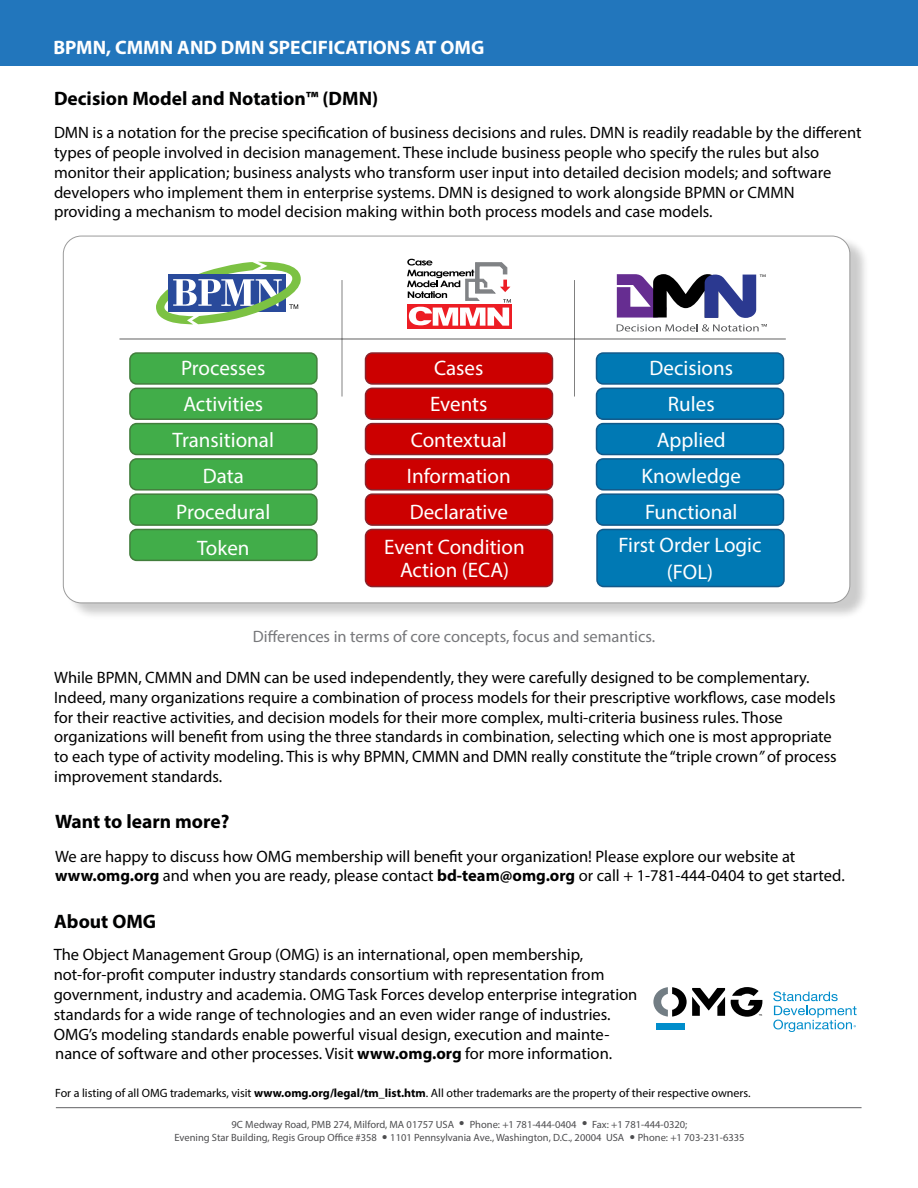
<style>
.page{position:relative;width:918px;height:1188px;background:#fff}
.page>*{position:absolute;margin:0;border:0;box-sizing:border-box;transform-origin:0 0}
.t1{font:21px/36px "Myriad Pro";color:#fff;text-align:center}
.t2{font:700 19.5px "Myriad Pro";color:#000101}
.t3{font:700 19.5px "Myriad Pro";color:#fff}
.t4{font:16.5px/19.8px "Myriad Pro";color:#000}
.t5{font:16.5px "Myriad Pro";color:#77787b}
.t6{font:16.5px "Arial";color:#4d4d4f}
.t7{font:12px "Myriad Pro";color:#000}
.t8{font:10.5px "Myriad Pro";color:#4d4d4f}
.s1{font-style:italic}
.s2{font-weight:700}
</style>
<div class="page">
<div style="left:0;top:0;width:918px;height:66px;background:#2276bc"></div>
<div style="left:67px;top:236px;width:803px;height:384px;background:#000;opacity:.52"></div>
<div style="left:63px;top:236px;width:787px;height:367px;background:#fff;border-radius:18px"></div>
<div style="left:597px;top:529px;width:187px;height:58px;background:#0079b4;border-radius:7px"></div>
<div style="left:596px;top:529px;width:189px;height:58px;border:2px solid #11598a;border-radius:7px"></div>
<div style="left:597px;top:424px;width:186px;height:31px;background:#0079b4;border-radius:7px"></div>
<div style="left:596px;top:423px;width:188px;height:32px;border:2px solid #11598a;border-radius:7px"></div>
<div style="left:597px;top:459px;width:186px;height:31px;background:#0079b4;border-radius:7px"></div>
<div style="left:596px;top:458px;width:188px;height:33px;border:2px solid #11598a;border-radius:7px"></div>
<div style="left:597px;top:494px;width:186px;height:31px;background:#0079b4;border-radius:7px"></div>
<div style="left:596px;top:493px;width:188px;height:33px;border:2px solid #11598a;border-radius:7px"></div>
<div style="left:597px;top:388px;width:186px;height:31px;background:#0079b4;border-radius:7px"></div>
<div style="left:596px;top:388px;width:188px;height:32px;border:2px solid #11598a;border-radius:7px"></div>
<div style="left:597px;top:353px;width:186px;height:31px;background:#0079b4;border-radius:7px"></div>
<div style="left:596px;top:352px;width:188px;height:33px;border:2px solid #11598a;border-radius:7px"></div>
<div style="left:366px;top:424px;width:186px;height:31px;background:#c00;border-radius:7px"></div>
<div style="left:365px;top:423px;width:188px;height:32px;border:2px solid #8a222a;border-radius:7px"></div>
<div style="left:366px;top:459px;width:186px;height:31px;background:#c00;border-radius:7px"></div>
<div style="left:365px;top:458px;width:188px;height:33px;border:2px solid #8a222a;border-radius:7px"></div>
<div style="left:366px;top:494px;width:186px;height:31px;background:#c00;border-radius:7px"></div>
<div style="left:365px;top:493px;width:188px;height:33px;border:2px solid #8a222a;border-radius:7px"></div>
<div style="left:366px;top:529px;width:186px;height:58px;background:#c00;border-radius:7px"></div>
<div style="left:365px;top:529px;width:188px;height:58px;border:2px solid #8a222a;border-radius:7px"></div>
<div style="left:366px;top:388px;width:186px;height:31px;background:#c00;border-radius:7px"></div>
<div style="left:365px;top:388px;width:188px;height:32px;border:2px solid #8a222a;border-radius:7px"></div>
<div style="left:366px;top:353px;width:186px;height:31px;background:#c00;border-radius:7px"></div>
<div style="left:365px;top:352px;width:188px;height:33px;border:2px solid #8a222a;border-radius:7px"></div>
<div style="left:130px;top:529px;width:187px;height:31px;background:#41ad49;border-radius:7px"></div>
<div style="left:129px;top:529px;width:189px;height:32px;border:2px solid #427e3c;border-radius:7px"></div>
<div style="left:130px;top:494px;width:187px;height:31px;background:#41ad49;border-radius:7px"></div>
<div style="left:129px;top:493px;width:189px;height:33px;border:2px solid #427e3c;border-radius:7px"></div>
<div style="left:130px;top:459px;width:187px;height:31px;background:#41ad49;border-radius:7px"></div>
<div style="left:129px;top:458px;width:189px;height:33px;border:2px solid #427e3c;border-radius:7px"></div>
<div style="left:130px;top:424px;width:187px;height:31px;background:#41ad49;border-radius:7px"></div>
<div style="left:129px;top:423px;width:189px;height:32px;border:2px solid #427e3c;border-radius:7px"></div>
<div style="left:130px;top:388px;width:187px;height:31px;background:#41ad49;border-radius:7px"></div>
<div style="left:129px;top:388px;width:189px;height:32px;border:2px solid #427e3c;border-radius:7px"></div>
<div style="left:130px;top:353px;width:187px;height:31px;background:#41ad49;border-radius:7px"></div>
<div style="left:129px;top:352px;width:189px;height:33px;border:2px solid #427e3c;border-radius:7px"></div>
<svg style="left:156px;top:262px;width:145px;height:62px"></svg>
<div style="left:407px;top:304px;width:104px;height:24px;background:#ed1d24"></div>
<svg style="left:407px;top:259px;width:104px;height:67px"></svg>
<svg style="left:617px;top:324px;width:150px;height:8px"></svg>
<svg style="left:617px;top:274px;width:149px;height:44px"></svg>
<hr style="left:119px;top:339px;width:667px;height:1px;background:#000">
<hr style="left:342px;top:280px;width:1px;height:117px;background:#000">
<hr style="left:574px;top:280px;width:1px;height:117px;background:#000">
<hr style="left:56px;top:1107px;width:806px;height:1px;background:#616264">
<svg style="left:653px;top:987px;width:72px;height:30px"></svg>
<div style="left:656px;top:1023px;width:28px;height:6px;background:#008dcb"></div>
<svg style="left:773px;top:991px;width:84px;height:41px"></svg>
<svg style="left:731px;top:987px;width:31px;height:30px"></svg>
<p class="t3" style="left:53px;top:34px;width:432px">BPMN, CMMN AND DMN SPECIFICATIONS AT OMG</p>
<p class="t2" style="left:54px;top:86px;width:326px">Decision Model and Notation™ (DMN)</p>
<p class="t4" style="left:54px;top:122px;width:809px">DMN is a notation for the precise specification of business decisions and rules. DMN is readily readable by the different types of people involved in decision management. These include business people who specify the rules but also monitor their application; business analysts who transform user input into detailed decision models; and software developers who implement them in enterprise systems. DMN is designed to work alongside BPMN or CMMN providing a mechanism to model decision making within both process models and case models.</p>
<p class="t1" style="left:173px;top:350px;width:103px">Processes<br>Activities<br>Transitional<br>Data<br>Procedural<br>Token</p>
<p class="t1" style="left:407px;top:350px;width:105px">Cases<br>Events<br>Contextual<br>Information<br>Declarative</p>
<p class="t1" style="left:641px;top:350px;width:101px">Decisions<br>Rules<br>Applied<br>Knowledge<br>Functional</p>
<p class="t1" style="left:384px;top:536px;width:142px;line-height:22.5px">Event Condition<br>Action (ECA)</p>
<p class="t1" style="left:618px;top:532px;width:145px;line-height:27px">First Order Logic (FOL)</p>
<p class="t5" style="left:253px;top:626px;width:404px">Differences in terms of core concepts, focus and semantics.</p>
<p class="t4" style="left:54px;top:667px;width:784px">While BPMN, CMMN and DMN can be used independently, they were carefully designed to be complementary.<br>Indeed, many organizations require a combination of process models for their prescriptive workflows, case models for their reactive activities, and decision models for their more complex, multi-criteria business rules. Those organizations will benefit from using the three standards in combination, selecting which one is most appropriate to each type of activity modeling. This is why BPMN, CMMN and DMN really constitute the “triple crown<span class="s1">”</span> of process improvement standards.</p>
<p class="t2" style="left:55px;top:809px;width:176px">Want to learn more?</p>
<p class="t4" style="left:55px;top:846px;width:791px">We are happy to discuss how OMG membership will benefit your organization! Please explore our website at <span class="s2">www.omg.org</span> and when you are ready, please contact <span class="s2">bd-team@omg.org</span> or call + 1-781-444-0404 to get started.</p>
<p class="t2" style="left:54px;top:909px;width:103px">About OMG</p>
<p class="t4" style="left:54px;top:945px;width:585px">The Object Management Group (OMG) is an international, open membership, not-for-profit computer industry standards consortium with representation from government, industry and academia. OMG Task Forces develop enterprise integration standards for a wide range of technologies and an even wider range of industries.<br>OMG’s modeling standards enable powerful visual design, execution and mainte&shy;nance of software and other processes. Visit <span class="s2">www.omg.org</span> for more information.</p>
<p class="t7" style="left:55px;top:1086px;width:697px">For a listing of all OMG trademarks, visit <span class="s2">www.omg.org/legal/tm_list.htm</span>. All other trademarks are the property of their respective owners.</p>
<p class="t8" style="left:232px;top:1118px;width:224px">9C Medway Road, PMB 274, Milford, MA 01757 USA</p>
<p class="t8" style="left:470px;top:1118px;width:108px">Phone: +1 781-444-0404</p>
<p class="t8" style="left:592px;top:1118px;width:97px">Fax: +1 781-444-0320;</p>
<p class="t8" style="left:174px;top:1131px;width:204px">Evening Star Building, Regis Group Office #358</p>
<p class="t8" style="left:390px;top:1131px;width:236px">1101 Pennsylvania Ave., Washington, D.C., 20004 USA</p>
<p class="t8" style="left:638px;top:1131px;width:108px">Phone: +1 703-231-6335</p>
<p class="t6" style="left:459px;top:1112px;width:7px">•</p>
<p class="t6" style="left:582px;top:1112px;width:7px">•</p>
<p class="t6" style="left:382px;top:1126px;width:7px">•</p>
<p class="t6" style="left:629px;top:1125px;width:7px">•</p>
</div>
